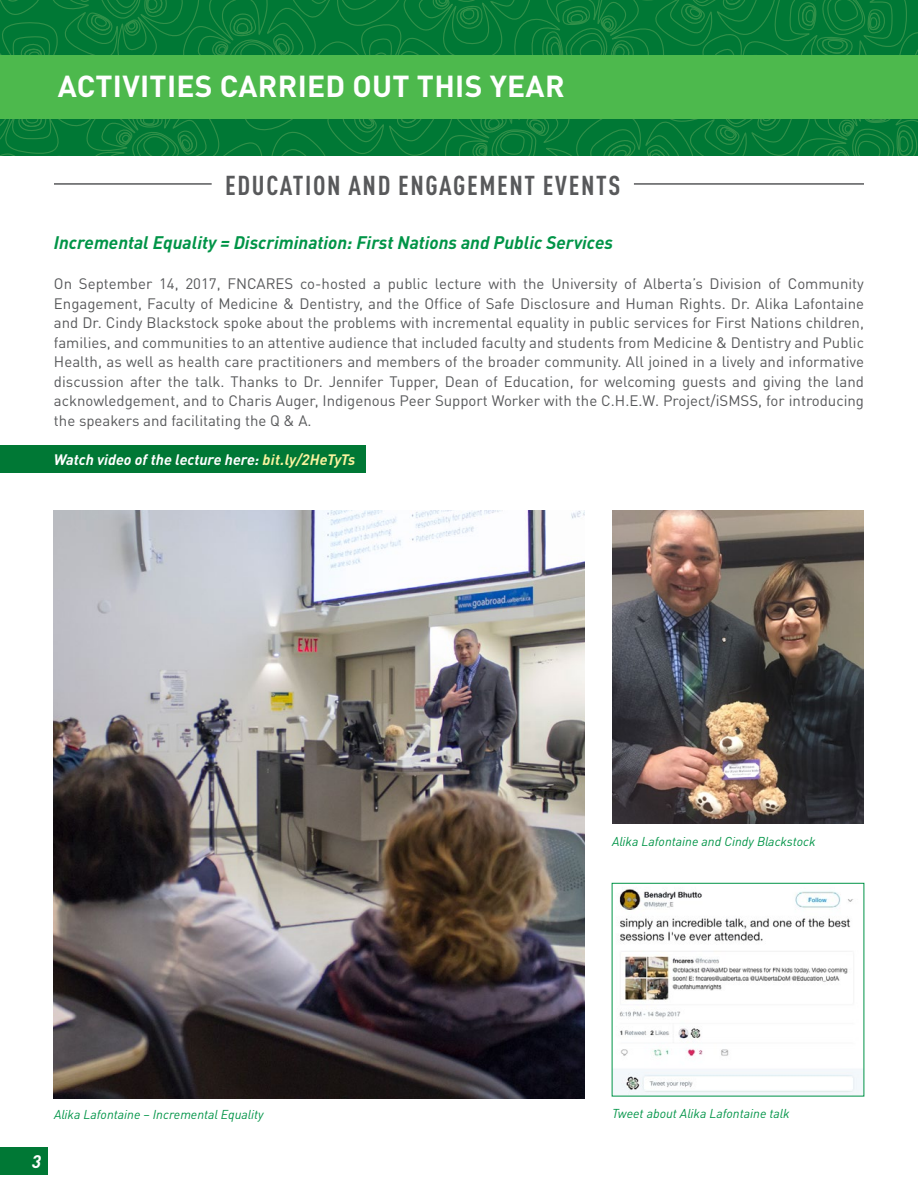
<style>
.page{position:relative;width:918px;height:1188px;background:#fff}
.page>*{position:absolute;margin:0;border:0;box-sizing:border-box;transform-origin:0 0}
.t1{font:700 30px "DIN Pro";letter-spacing:.01em;color:#fff}
.t2{font:700 condensed 27px "DIN Pro";letter-spacing:.06em;color:#58595b}
.t3{font:italic 700 18px "DIN Pro";color:#009447}
.t4{font:italic 700 18px "DIN Pro";color:#fff}
.t5{font:15px/19.5px "DIN Pro";color:#58595b;text-align:justify}
.t6{font:italic 700 15px "DIN Pro";color:#fff}
.t7{font:italic 12.75px "DIN Pro";color:#009447}
.s1{color:#f9f39e}
</style>
<div class="page">
<svg style="left:0;top:0;width:918px;height:156px;background:#087c38"></svg>
<div style="left:0;top:446px;width:365px;height:27px;background:#007835"></div>
<div style="left:0;top:55px;width:918px;height:63px;background:#4db94d"></div>
<div style="left:0;top:1147px;width:48px;height:27px;background:#007835"></div>
<img style="left:612px;top:510px;width:252px;height:313px">
<img style="left:54px;top:510px;width:531px;height:588px">
<img style="left:614px;top:889px;width:248px;height:205px">
<hr style="left:54px;top:183px;width:158px;height:2px;background:#58595b">
<hr style="left:634px;top:183px;width:230px;height:2px;background:#58595b">
<h1 class="t1" style="left:58px;top:61px;width:508px">ACTIVITIES CARRIED OUT THIS YEAR</h1>
<h2 class="t2" style="left:225px;top:165px;width:396px">EDUCATION AND ENGAGEMENT EVENTS</h2>
<p class="t3" style="left:54px;top:228px;width:561px">Incremental Equality = Discrimination: First Nations and Public Services</p>
<p class="t5" style="left:54px;top:272px;width:812px">On September 14, 2017, FNCARES co-hosted a public lecture with the University of Alberta’s Division of Community Engagement, Faculty of Medicine &amp; Dentistry, and the Office of Safe Disclosure and Human Rights. Dr. Alika Lafontaine and Dr. Cindy Blackstock spoke about the problems with incremental equality in public services for First Nations children, families, and communities to an attentive audience that included faculty and students from Medicine &amp; Dentistry and Public Health, as well as health care practitioners and members of the broader community. All joined in a lively and informative discussion after the talk. Thanks to Dr. Jennifer Tupper, Dean of Education, for welcoming guests and giving the land acknowledgement, and to Charis Auger, Indigenous Peer Support Worker with the C.H.E.W. Project/iSMSS, for introducing the speakers and facilitating the Q &amp; A.</p>
<p class="t6" style="left:54px;top:448px;width:303px">Watch video of the lecture here: <span class="s1">bit.ly/2HeTyTs</span></p>
<p class="t7" style="left:612px;top:832px;width:205px">Alika Lafontaine and Cindy Blackstock</p>
<p class="t7" style="left:54px;top:1104px;width:211px">Alika Lafontaine – Incremental Equality</p>
<p class="t7" style="left:612px;top:1104px;width:179px">Tweet about Alika Lafontaine talk</p>
<p class="t4" style="left:32px;top:1146px;width:11px">3</p>
</div>
